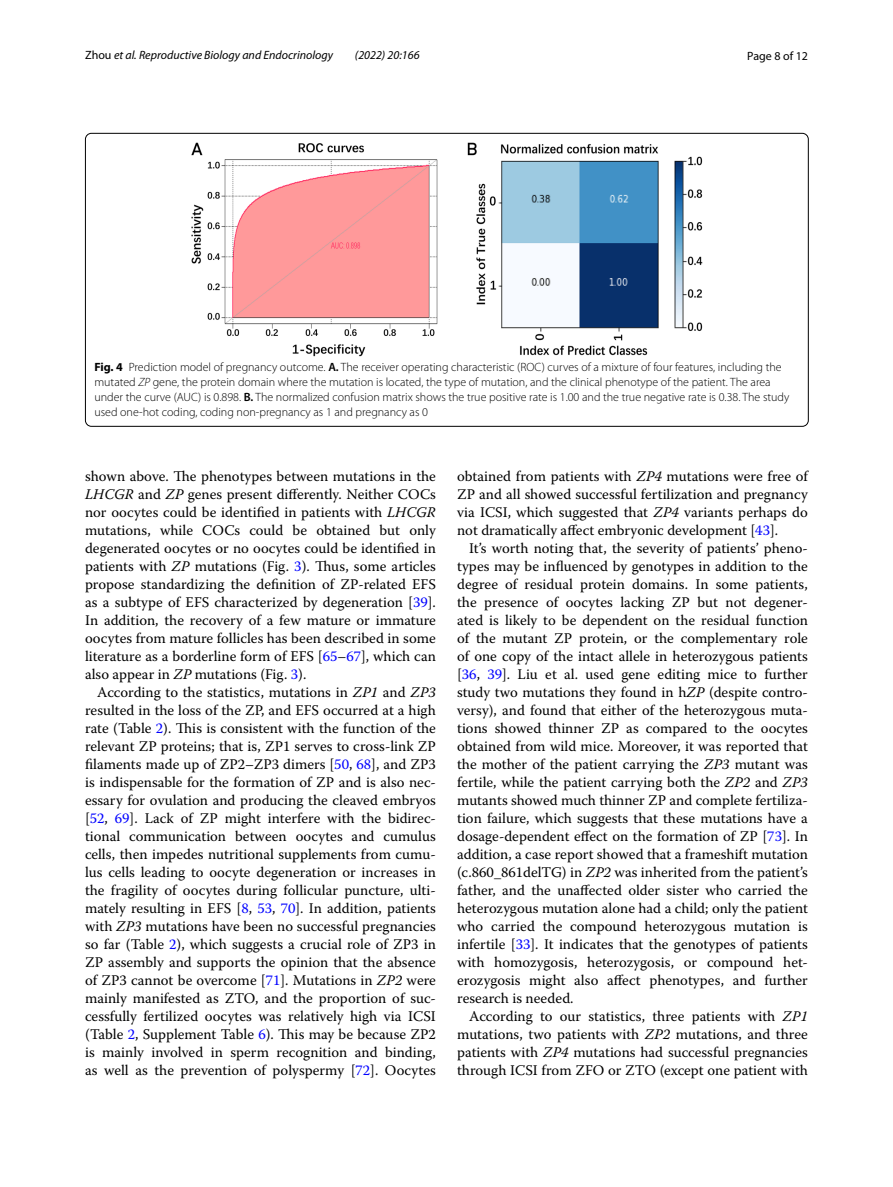
<style>
.page{position:relative;width:893px;height:1187px;background:#fff}
.page>*{position:absolute;margin:0;border:0;box-sizing:border-box;transform-origin:0 0}
.t1{font:14.7px/18px "Warnock Pro";color:#000;text-align:justify}
.t2{font:300 12px/15px "Myriad Pro";color:#000}
.t3{font:italic 12px "Myriad Pro";color:#000}
.t4{font:12px "Myriad Pro";color:#000}
.s1{font-style:normal}
.s2{font-weight:700}
.s3{font-weight:600}
.s4{font-style:italic}
.s5{color:#00f}
</style>
<div class="page">
<img style="left:192px;top:142px;width:510px;height:214px">
<p class="t3" style="left:85px;top:48px;width:250px"><span class="s1">Zhou</span> et al. Reproductive Biology and Endocrinology</p>
<p class="t3" style="left:355px;top:48px;width:66px">(2022) 20:166</p>
<p class="t4" style="left:747px;top:48px;width:62px">Page 8 of 12</p>
<p class="t2" style="left:94px;top:360px;width:696px"><span class="s2">Fig. 4</span> Prediction model of pregnancy outcome. <span class="s3">A.</span> The receiver operating characteristic (ROC) curves of a mixture of four features, including the mutated <span class="s4">ZP</span> gene, the protein domain where the mutation is located, the type of mutation, and the clinical phenotype of the patient. The area under the curve (AUC) is 0.898. <span class="s3">B.</span> The normalized confusion matrix shows the true positive rate is 1.00 and the true negative rate is 0.38. The study used one-hot coding, coding non-pregnancy as 1 and pregnancy as 0</p>
<p class="t1" style="left:85px;top:466px;width:352px">shown above. The phenotypes between mutations in the <span class="s4">LHCGR</span> and <span class="s4">ZP</span> genes present differently. Neither COCs nor oocytes could be identified in patients with <span class="s4">LHCGR </span>mutations, while COCs could be obtained but only degenerated oocytes or no oocytes could be identified in patients with <span class="s4">ZP</span> mutations (Fig. <span class="s5">3</span>). Thus, some articles propose standardizing the definition of ZP-related EFS as a subtype of EFS characterized by degeneration [<span class="s5">39</span>].<br>In addition, the recovery of a few mature or immature oocytes from mature follicles has been described in some literature as a borderline form of EFS [<span class="s5">65</span>–<span class="s5">67</span>], which can also appear in <span class="s4">ZP</span> mutations (Fig. <span class="s5">3</span>).</p>
<p class="t1" style="left:85px;top:682px;width:352px;text-indent:12px">According to the statistics, mutations in <span class="s4">ZP1</span> and <span class="s4">ZP3 </span>resulted in the loss of the ZP, and EFS occurred at a high rate (Table <span class="s5">2</span>). This is consistent with the function of the relevant ZP proteins; that is, ZP1 serves to cross-link ZP filaments made up of ZP2–ZP3 dimers [<span class="s5">50</span>, <span class="s5">68</span>], and ZP3 is indispensable for the formation of ZP and is also nec&shy;essary for ovulation and producing the cleaved embryos [<span class="s5">52</span>, <span class="s5">69</span>]. Lack of ZP might interfere with the bidirec&shy;tional communication between oocytes and cumulus cells, then impedes nutritional supplements from cumu&shy;lus cells leading to oocyte degeneration or increases in the fragility of oocytes during follicular puncture, ulti&shy;mately resulting in EFS [<span class="s5">8</span>, <span class="s5">53</span>, <span class="s5">70</span>]. In addition, patients with <span class="s4">ZP3</span> mutations have been no successful pregnancies so far (Table <span class="s5">2</span>), which suggests a crucial role of ZP3 in ZP assembly and supports the opinion that the absence of ZP3 cannot be overcome [<span class="s5">71</span>]. Mutations in <span class="s4">ZP2</span> were mainly manifested as ZTO, and the proportion of suc&shy;cessfully fertilized oocytes was relatively high via ICSI (Table <span class="s5">2</span>, Supplement Table <span class="s5">6</span>). This may be because ZP2 is mainly involved in sperm recognition and binding, as well as the prevention of polyspermy [<span class="s5">72</span>]. Oocytes</p>
<p class="t1" style="left:457px;top:466px;width:352px">obtained from patients with <span class="s4">ZP4</span> mutations were free of ZP and all showed successful fertilization and pregnancy via ICSI, which suggested that <span class="s4">ZP4</span> variants perhaps do not dramatically affect embryonic development [<span class="s5">43</span>].</p>
<p class="t1" style="left:457px;top:538px;width:352px;text-indent:12px">It’s worth noting that, the severity of patients’ pheno&shy;types may be influenced by genotypes in addition to the degree of residual protein domains. In some patients, the presence of oocytes lacking ZP but not degener&shy;ated is likely to be dependent on the residual function of the mutant ZP protein, or the complementary role of one copy of the intact allele in heterozygous patients [<span class="s5">36</span>, <span class="s5">39</span>]. Liu et al. used gene editing mice to further study two mutations they found in h<span class="s4">ZP</span> (despite contro&shy;versy), and found that either of the heterozygous muta&shy;tions showed thinner ZP as compared to the oocytes obtained from wild mice. Moreover, it was reported that the mother of the patient carrying the <span class="s4">ZP3</span> mutant was fertile, while the patient carrying both the <span class="s4">ZP2</span> and <span class="s4">ZP3 </span>mutants showed much thinner ZP and complete fertiliza&shy;tion failure, which suggests that these mutations have a dosage-dependent effect on the formation of ZP [<span class="s5">73</span>]. In addition, a case report showed that a frameshift mutation (c.860_861delTG) in <span class="s4">ZP2</span> was inherited from the patient’s father, and the unaffected older sister who carried the heterozygous mutation alone had a child; only the patient who carried the compound heterozygous mutation is infertile [<span class="s5">33</span>]. It indicates that the genotypes of patients with homozygosis, heterozygosis, or compound het&shy;erozygosis might also affect phenotypes, and further research is needed.</p>
<p class="t1" style="left:457px;top:1006px;width:352px;text-indent:12px">According to our statistics, three patients with <span class="s4">ZP1 </span>mutations, two patients with <span class="s4">ZP2</span> mutations, and three patients with <span class="s4">ZP4</span> mutations had successful pregnancies through ICSI from ZFO or ZTO (except one patient with</p>
</div>
